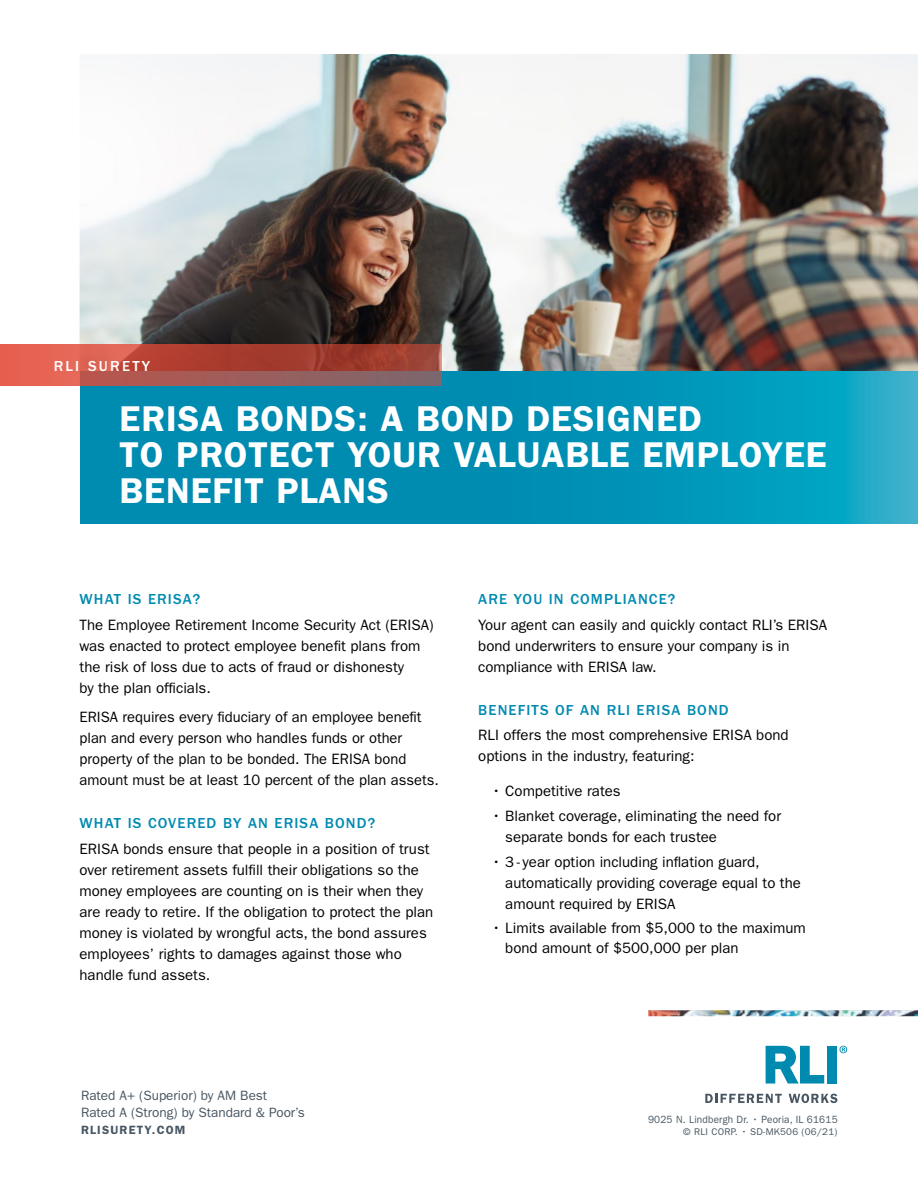
<style>
.page{position:relative;width:918px;height:1188px;background:#fff}
.page>*{position:absolute;margin:0;border:0;box-sizing:border-box;transform-origin:0 0}
.t1{font:600 36px/36px "ITC Franklin Gothic Std";letter-spacing:.025em;color:#fff}
.t2{font:15px/21px "ITC Franklin Gothic Std";color:#000}
.t3{font:500 15px "ITC Franklin Gothic Std";letter-spacing:.075em;color:#008ab0}
.t4{font:500 15px "ITC Franklin Gothic Std";letter-spacing:.15em;color:#fff}
.t5{font:13.5px/16.2px "ITC Franklin Gothic Std";color:#475662}
.t6{font:600 12px "ITC Franklin Gothic Std";letter-spacing:.1em;color:#475662}
.t7{font:10.5px "ITC Franklin Gothic Std";letter-spacing:.02em;color:#475662;scale:.95 1}
.t8{font:9.75px "ITC Franklin Gothic Std";letter-spacing:.025em;color:#455560}
</style>
<div class="page">
<img style="left:80px;top:54px;width:838px;height:317px">
<svg style="left:81px;top:371px;width:837px;height:153px;background:#0393b6"></svg>
<svg style="left:0;top:345px;width:442px;height:41px;background:#b15046"></svg>
<img style="left:648px;top:1010px;width:270px;height:6px">
<svg style="left:705px;top:1094px;width:77px;height:9px"></svg>
<svg style="left:789px;top:1094px;width:48px;height:9px"></svg>
<svg style="left:766px;top:1046px;width:58px;height:38px"></svg>
<div style="left:827px;top:1046px;width:10px;height:38px;background:#008ab0"></div>
<svg style="left:839px;top:1046px;width:8px;height:7px"></svg>
<p class="t4" style="left:54px;top:357px;width:98px">RLI SURETY</p>
<h1 class="t1" style="left:120px;top:400px;width:709px">ERISA BONDS: A BOND DESIGNED<br>TO PROTECT YOUR VALUABLE EMPLOYEE<br>BENEFIT PLANS</h1>
<p class="t3" style="left:80px;top:591px;width:122px">WHAT IS ERISA?</p>
<p class="t2" style="left:80px;top:614px;width:356px">The Employee Retirement Income Security Act (ERISA) was enacted to protect employee benefit plans from the risk of loss due to acts of fraud or dishonesty<br>by the plan officials.</p>
<p class="t2" style="left:80px;top:707px;width:361px">ERISA requires every fiduciary of an employee benefit plan and every person who handles funds or other property of the plan to be bonded. The ERISA bond amount must be at least 10 percent of the plan assets.</p>
<p class="t3" style="left:80px;top:815px;width:297px">WHAT IS COVERED BY AN ERISA BOND?</p>
<p class="t2" style="left:80px;top:838px;width:355px">ERISA bonds ensure that people in a position of trust over retirement assets fulfill their obligations so the money employees are counting on is their when they are ready to retire. If the obligation to protect the plan money is violated by wrongful acts, the bond assures employees’ rights to damages against those who handle fund assets.</p>
<p class="t3" style="left:478px;top:591px;width:199px">ARE YOU IN COMPLIANCE?</p>
<p class="t2" style="left:478px;top:614px;width:350px">Your agent can easily and quickly contact RLI’s ERISA bond underwriters to ensure your company is in compliance with ERISA law.</p>
<p class="t3" style="left:478px;top:701px;width:252px">BENEFITS OF AN RLI ERISA BOND</p>
<p class="t2" style="left:478px;top:725px;width:312px">RLI offers the most comprehensive ERISA bond options in the industry, featuring:</p>
<p class="t2" style="left:492px;top:780px;width:130px">• Competitive rates</p>
<p class="t2" style="left:505px;top:805px;width:277px;text-indent:-14px">• Blanket coverage, eliminating the need for separate bonds for each trustee</p>
<p class="t2" style="left:505px;top:852px;width:297px;text-indent:-14px">• 3 - year option including inflation guard, automatically providing coverage equal to the amount required by ERISA</p>
<p class="t2" style="left:505px;top:918px;width:302px;line-height:19.5px;text-indent:-14px">• Limits available from $5,000 to the maximum bond amount of $500,000 per plan</p>
<p class="t5" style="left:81px;top:1088px;width:225px">Rated A+ (Superior) by AM Best<br>Rated A (Strong) by Standard &amp; Poor’s</p>
<p class="t6" style="left:81px;top:1123px;width:106px">RLISURETY.COM</p>
<p class="t7" style="left:648px;top:1114px;width:201px">9025 N. Lindbergh Dr. • Peoria, IL 61615</p>
<p class="t8" style="left:683px;top:1126px;width:156px">© RLI CORP. • SD-MK506 (06/21)</p>
</div>
